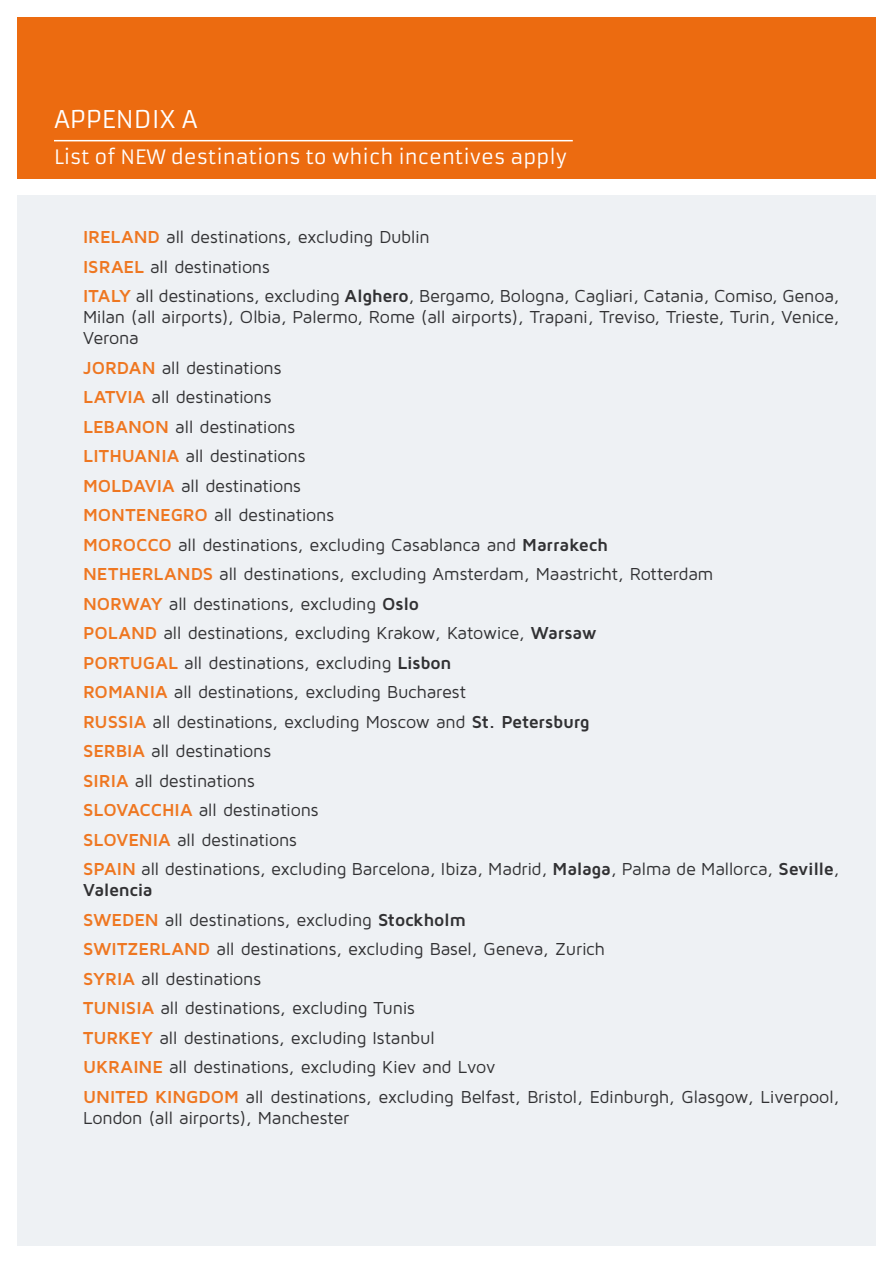
<style>
.page{position:relative;width:893px;height:1263px;background:#fff}
.page>*{position:absolute;margin:0;border:0;box-sizing:border-box;transform-origin:0 0}
.t1{font:24px "Armata";color:#fff}
.t2{font:19.5px "Armata";color:#fff}
.t3{font:18px/29.5px "Maven Pro";letter-spacing:-.015em;color:#313133}
.t4{font:700 18px "Maven Pro";letter-spacing:-.005em;color:#ee7721}
.s1{font-weight:700;color:#ee7721}
.s2{font-weight:700}
</style>
<div class="page">
<div style="left:17px;top:196px;width:859px;height:1050px;background:#eef1f4"></div>
<div style="left:17px;top:17px;width:859px;height:162px;background:#ec6b10"></div>
<hr style="left:54px;top:140px;width:519px;height:1px;background:#fff">
<h1 class="t1" style="left:54px;top:104px;width:145px">APPENDIX A</h1>
<p class="t2" style="left:54px;top:145px;width:515px">List of NEW destinations to which incentives apply</p>
<p class="t4" style="left:83px;top:226px;width:18px">IRELAND</p>
<p class="t3" style="left:166px;top:222px;width:265px">all destinations, excluding Dublin</p>
<p class="t4" style="left:83px;top:255px;width:18px">ISRAEL</p>
<p class="t3" style="left:83px;top:251px;width:758px;text-indent:67px">all destinations<br><span class="s1">ITALY</span> all destinations, excluding <span class="s2">ALGHERO</span>, Bergamo, Bologna, Cagliari, Catania, Comiso, Genoa,</p>
<p class="t3" style="left:83px;top:306px;width:758px;line-height:21px">Milan (all airports), Olbia, Palermo, Rome (all airports), Trapani, Treviso, Trieste, Turin, Venice,<br>Verona</p>
<p class="t4" style="left:83px;top:356px;width:22px">JORDAN</p>
<p class="t3" style="left:162px;top:352px;width:121px">all destinations</p>
<p class="t4" style="left:83px;top:386px;width:22px">LATVIA</p>
<p class="t3" style="left:152px;top:382px;width:121px">all destinations</p>
<p class="t4" style="left:83px;top:415px;width:24px">LEBANON</p>
<p class="t3" style="left:175px;top:411px;width:121px">all destinations</p>
<p class="t4" style="left:83px;top:445px;width:22px">LITHUANIA</p>
<p class="t3" style="left:185px;top:441px;width:121px">all destinations</p>
<p class="t4" style="left:83px;top:474px;width:27px">MOLDAVIA</p>
<p class="t3" style="left:181px;top:470px;width:121px">all destinations</p>
<p class="t4" style="left:83px;top:504px;width:28px">MONTENEGRO</p>
<p class="t3" style="left:83px;top:500px;width:632px;text-indent:131px">all destinations<br><span class="s1">MOROCCO</span> all destinations, excluding Casablanca and <span class="s2">MARRAKECH </span><span class="s1">NETHERLANDS</span> all destinations, excluding Amsterdam, Maastricht, Rotterdam <span class="s1">NORWAY</span></p>
<p class="t3" style="left:169px;top:588px;width:252px">all destinations, excluding <span class="s2">OSLO</span></p>
<p class="t4" style="left:83px;top:622px;width:25px">POLAND</p>
<p class="t3" style="left:163px;top:618px;width:435px">all destinations, excluding Krakow, Katowice, <span class="s2">WARSAW</span></p>
<p class="t4" style="left:83px;top:651px;width:25px">PORTUGAL</p>
<p class="t3" style="left:184px;top:647px;width:269px">all destinations, excluding <span class="s2">LISBON</span></p>
<p class="t4" style="left:83px;top:681px;width:25px">ROMANIA</p>
<p class="t3" style="left:174px;top:677px;width:294px">all destinations, excluding Bucharest</p>
<p class="t4" style="left:83px;top:710px;width:23px">RUSSIA</p>
<p class="t3" style="left:153px;top:706px;width:439px">all destinations, excluding Moscow and <span class="s2">ST. PETERSBURG</span></p>
<p class="t4" style="left:83px;top:740px;width:22px">SERBIA</p>
<p class="t3" style="left:151px;top:736px;width:121px">all destinations</p>
<p class="t4" style="left:83px;top:769px;width:20px">SIRIA</p>
<p class="t3" style="left:135px;top:765px;width:121px">all destinations</p>
<p class="t4" style="left:83px;top:799px;width:23px">SLOVACCHIA</p>
<p class="t3" style="left:199px;top:795px;width:121px">all destinations</p>
<p class="t4" style="left:83px;top:828px;width:23px">SLOVENIA</p>
<p class="t3" style="left:83px;top:824px;width:758px;text-indent:94px">all destinations<br><span class="s1">SPAIN</span> all destinations, excluding Barcelona, Ibiza, Madrid, <span class="s2">MALAGA</span>, Palma de Mallorca, <span class="s2">SEVILLE</span>,</p>
<p class="t3" style="left:83px;top:875px;width:385px"><span class="s2">VALENCIA<br></span><span class="s1">SWEDEN</span> all destinations, excluding <span class="s2">STOCKHOLM<br></span><span class="s1">SWITZERLAND</span></p>
<p class="t3" style="left:216px;top:934px;width:390px">all destinations, excluding Basel, Geneva, Zurich</p>
<p class="t4" style="left:83px;top:967px;width:22px">SYRIA</p>
<p class="t3" style="left:141px;top:963px;width:121px">all destinations</p>
<p class="t4" style="left:83px;top:997px;width:22px">TUNISIA</p>
<p class="t3" style="left:83px;top:993px;width:353px;text-indent:77px">all destinations, excluding Tunis<br><span class="s1">TURKEY</span> all destinations, excluding Istanbul<br><span class="s1">UKRAINE</span></p>
<p class="t3" style="left:169px;top:1052px;width:328px">all destinations, excluding Kiev and Lvov</p>
<p class="t3" style="left:83px;top:1085px;width:758px;line-height:21px;text-indent:162px">all destinations, excluding Belfast, Bristol, Edinburgh, Glasgow, Liverpool,<br>London (all airports), Manchester</p>
<p class="t4" style="left:83px;top:1085px;width:25px">UNITED</p>
<p class="t4" style="left:155px;top:1085px;width:13px">KINGDOM</p>
</div>
